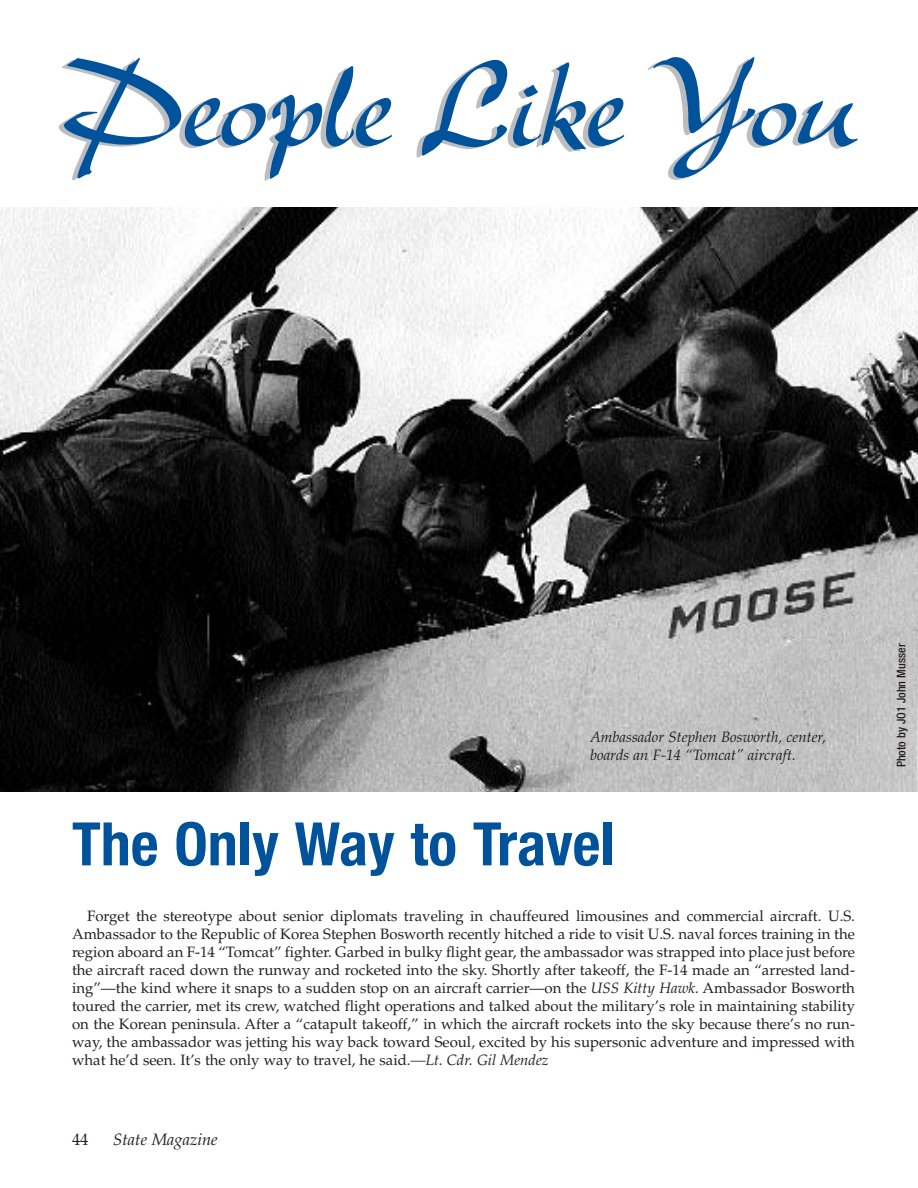
<style>
.page{position:relative;width:918px;height:1188px;background:#fff}
.page>*{position:absolute;margin:0;border:0;box-sizing:border-box;transform-origin:0 0}
.t1{font:135px "New Berolina";letter-spacing:-.02em;color:#00539b}
.t2{font:700 condensed 60px "Helvetica Neue";color:#00539b}
.t3{font:italic 16.5px "Palatino";color:#231f20}
.t4{font:16.5px "Palatino";color:#231f20}
.t5{font:15px/18px "Palatino";color:#231f20;text-align:justify}
.t6{font:italic 15px/18px "Palatino";color:#231f20}
.t7{font:500 condensed 12px "Helvetica Neue";color:#231f20}
.s1{color:#bbbdc0}
.s2{font-style:italic}
</style>
<div class="page">
<img style="left:0;top:207px;width:918px;height:585px">
<h1 class="t1" style="left:54px;top:21px;width:810px"><span class="s1">P</span>eople Like You</h1>
<p class="t6" style="left:590px;top:730px;width:237px">Ambassador Stephen Bosworth, center, boards an F-14 “Tomcat” aircraft.</p>
<h2 class="t2" style="left:72px;top:823px;width:544px">The Only Way to Travel</h2>
<p class="t5" style="left:72px;top:908px;width:785px;text-indent:15px">Forget the stereotype about senior diplomats traveling in chauffeured limousines and commercial aircraft. U.S.<br>Ambassador to the Republic of Korea Stephen Bosworth recently hitched a ride to visit U.S. naval forces training in the region aboard an F-14 “Tomcat” fighter. Garbed in bulky flight gear, the ambassador was strapped into place just before the aircraft raced down the runway and rocketed into the sky. Shortly after takeoff, the F-14 made an “arrested land&shy;ing”—the kind where it snaps to a sudden stop on an aircraft carrier—on the <span class="s2">USS Kitty Hawk</span>. Ambassador Bosworth toured the carrier, met its crew, watched flight operations and talked about the military’s role in maintaining stability on the Korean peninsula. After a “catapult takeoff,” in which the aircraft rockets into the sky because there’s no run&shy;way, the ambassador was jetting his way back toward Seoul, excited by his supersonic adventure and impressed with what he’d seen. It’s the only way to travel, he said.<span class="s2">—Lt. Cdr. Gil Mendez</span></p>
<p class="t4" style="left:72px;top:1133px;width:18px">44</p>
<p class="t3" style="left:113px;top:1133px;width:106px">State Magazine</p>
<p class="t7" style="left:897px;top:767px;width:125px;rotate:-90deg">Photo by JO1 John Musser</p>
</div>
